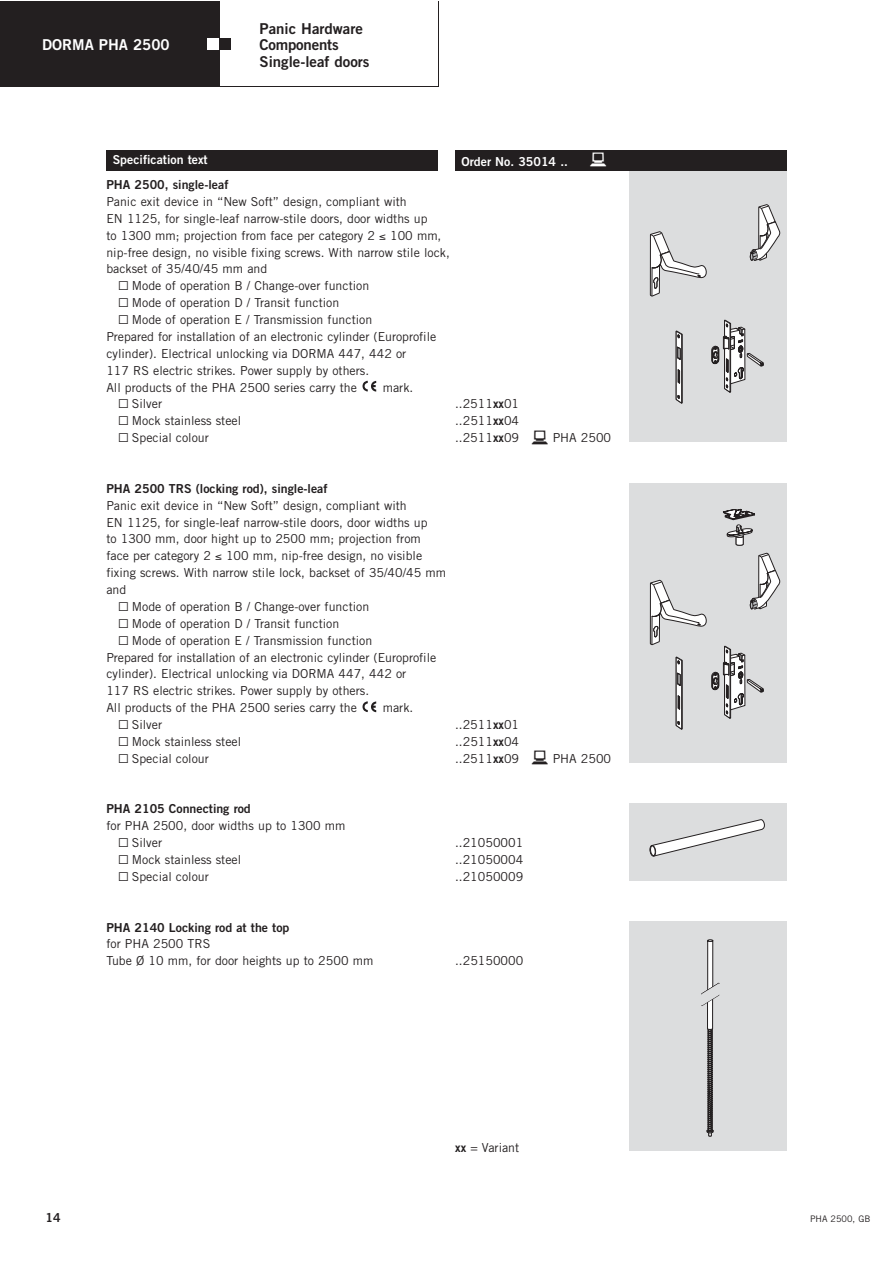
<style>
.page{position:relative;width:893px;height:1263px;background:#fff}
.page>*{position:absolute;margin:0;border:0;box-sizing:border-box;transform-origin:0 0}
.t1{font:15px/16.5px "Trade Gothic Bold Two";color:#231f20}
.t2{font:15px "Trade Gothic Bold Two";color:#fff}
.t3{font:15px "Kasten";color:#fff}
.t4{font:12.3px/16.8px "Trade Gothic";color:#231f20}
.t5{font:12.3px "Trade Gothic Bold Two";color:#231f20}
.t6{font:12.3px "Trade Gothic Bold Two";color:#fff}
.t7{font:9px "Trade Gothic";color:#231f20}
.s1{font-family:"AG Figures+Pi BQ"}
.s2{font-family:"Trade Gothic Bold Two"}
.s3{font-family:"Kasten";font-size:15px}
</style>
<div class="page">
<div style="left:629px;top:167px;width:158px;height:275px;background:#dcddde"></div>
<div style="left:629px;top:483px;width:158px;height:280px;background:#dcddde"></div>
<svg style="left:649px;top:204px;width:131px;height:342px"></svg>
<div style="left:629px;top:804px;width:158px;height:77px;background:#dcddde"></div>
<svg style="left:648px;top:552px;width:132px;height:305px"></svg>
<div style="left:629px;top:922px;width:158px;height:229px;background:#dcddde"></div>
<svg style="left:701px;top:939px;width:19px;height:198px"></svg>
<svg style="left:362px;top:701px;width:14px;height:11px"></svg>
<svg style="left:362px;top:381px;width:14px;height:11px"></svg>
<div style="left:0;top:2px;width:219px;height:85px;background:#231f20"></div>
<div style="left:219px;top:38px;width:12px;height:12px;background:#231f20"></div>
<div style="left:207px;top:38px;width:12px;height:12px;background:#fff"></div>
<div style="left:106px;top:150px;width:332px;height:21px;background:#231f20"></div>
<div style="left:455px;top:150px;width:332px;height:21px;background:#231f20"></div>
<p class="t1" style="left:259px;top:21px;width:112px">Panic Hardware<br>Components<br>Single-leaf doors</p>
<p class="t2" style="left:42px;top:39px;width:129px">DORMA PHA 2500</p>
<p class="t2" style="left:99px;top:39px;width:42px">TS 93</p>
<p class="t1" style="left:261px;top:38px;width:126px">Gleitschienen-<br>Türsch ießersystem</p>
<p class="t6" style="left:113px;top:155px;width:96px">Specification text</p>
<p class="t6" style="left:461px;top:157px;width:108px">Order No. 35014 ..</p>
<p class="t3" style="left:590px;top:152px;width:18px">b</p>
<p class="t5" style="left:106px;top:180px;width:124px">PHA 2500, single-leaf</p>
<p class="t4" style="left:106px;top:194px;width:302px">Panic exit device in “New Soft” design, compliant with</p>
<p class="t4" style="left:106px;top:211px;width:323px">EN 1125, for single-leaf narrow-stile doors, door widths up</p>
<p class="t4" style="left:106px;top:228px;width:336px">to 1300 mm; projection from face per category 2 ≤ 100 mm,</p>
<p class="t4" style="left:106px;top:245px;width:345px">nip-free design, no visible fixing screws. With narrow stile lock,</p>
<p class="t4" style="left:106px;top:262px;width:162px">backset of 35/40/45 mm and</p>
<p class="t4" style="left:119px;top:279px;width:252px"><span class="s1">Y</span> Mode of operation B / Change-over function</p>
<p class="t4" style="left:119px;top:295px;width:222px"><span class="s1">Y</span> Mode of operation D / Transit function</p>
<p class="t4" style="left:119px;top:312px;width:255px"><span class="s1">Y</span> Mode of operation E / Transmission function</p>
<p class="t4" style="left:106px;top:329px;width:331px">Prepared for installation of an electronic cylinder (Europrofile</p>
<p class="t4" style="left:106px;top:346px;width:301px">cylinder). Electrical unlocking via DORMA 447, 442 or</p>
<p class="t4" style="left:106px;top:363px;width:264px">117 RS electric strikes. Power supply by others.</p>
<p class="t4" style="left:106px;top:380px;width:252px">All products of the PHA 2500 series carry the</p>
<p class="t4" style="left:383px;top:380px;width:32px">mark.</p>
<p class="t4" style="left:119px;top:397px;width:44px"><span class="s1">Y</span> Silver</p>
<p class="t4" style="left:455px;top:397px;width:65px">..2511<span class="s2">xx</span>01</p>
<p class="t4" style="left:119px;top:414px;width:124px"><span class="s1">Y</span> Mock stainless steel</p>
<p class="t4" style="left:455px;top:414px;width:65px">..2511<span class="s2">xx</span>04</p>
<p class="t4" style="left:119px;top:430px;width:91px"><span class="s1">Y</span> Special colour</p>
<p class="t4" style="left:455px;top:430px;width:157px">..2511<span class="s2">xx</span>09 <span class="s3">b</span> PHA 2500</p>
<p class="t5" style="left:106px;top:484px;width:223px">PHA 2500 TRS (locking rod), single-leaf</p>
<p class="t4" style="left:106px;top:498px;width:302px">Panic exit device in “New Soft” design, compliant with</p>
<p class="t4" style="left:106px;top:515px;width:323px">EN 1125, for single-leaf narrow-stile doors, door widths up</p>
<p class="t4" style="left:106px;top:532px;width:316px">to 1300 mm, door hight up to 2500 mm; projection from</p>
<p class="t4" style="left:106px;top:549px;width:317px">face per category 2 ≤ 100 mm, nip-free design, no visible</p>
<p class="t4" style="left:106px;top:565px;width:341px">fixing screws. With narrow stile lock, backset of 35/40/45 mm</p>
<p class="t4" style="left:106px;top:582px;width:21px">and</p>
<p class="t4" style="left:119px;top:599px;width:252px"><span class="s1">Y</span> Mode of operation B / Change-over function</p>
<p class="t4" style="left:119px;top:616px;width:222px"><span class="s1">Y</span> Mode of operation D / Transit function</p>
<p class="t4" style="left:119px;top:633px;width:255px"><span class="s1">Y</span> Mode of operation E / Transmission function</p>
<p class="t4" style="left:106px;top:650px;width:331px">Prepared for installation of an electronic cylinder (Europrofile</p>
<p class="t4" style="left:106px;top:667px;width:301px">cylinder). Electrical unlocking via DORMA 447, 442 or</p>
<p class="t4" style="left:106px;top:684px;width:264px">117 RS electric strikes. Power supply by others.</p>
<p class="t4" style="left:106px;top:700px;width:252px">All products of the PHA 2500 series carry the</p>
<p class="t4" style="left:383px;top:700px;width:32px">mark.</p>
<p class="t4" style="left:119px;top:717px;width:44px"><span class="s1">Y</span> Silver</p>
<p class="t4" style="left:455px;top:717px;width:65px">..2511<span class="s2">xx</span>01</p>
<p class="t4" style="left:119px;top:734px;width:124px"><span class="s1">Y</span> Mock stainless steel</p>
<p class="t4" style="left:455px;top:734px;width:65px">..2511<span class="s2">xx</span>04</p>
<p class="t4" style="left:119px;top:751px;width:91px"><span class="s1">Y</span> Special colour</p>
<p class="t4" style="left:455px;top:751px;width:157px">..2511<span class="s2">xx</span>09 <span class="s3">b</span> PHA 2500</p>
<p class="t5" style="left:106px;top:805px;width:146px">PHA 2105 Connecting rod</p>
<p class="t4" style="left:119px;top:819px;width:228px;text-indent:-13px">for PHA 2500, door widths up to 1300 mm<br><span class="s1">Y</span> Silver</p>
<p class="t4" style="left:455px;top:835px;width:70px">..21050001</p>
<p class="t4" style="left:119px;top:852px;width:124px"><span class="s1">Y</span> Mock stainless steel</p>
<p class="t4" style="left:455px;top:852px;width:70px">..21050004</p>
<p class="t4" style="left:119px;top:869px;width:91px"><span class="s1">Y</span> Special colour</p>
<p class="t4" style="left:455px;top:869px;width:70px">..21050009</p>
<p class="t5" style="left:106px;top:923px;width:185px">PHA 2140 Locking rod at the top</p>
<p class="t4" style="left:106px;top:937px;width:268px">for PHA 2500 TRS<br>Tube Ø 10 mm, for door heights up to 2500 mm</p>
<p class="t4" style="left:455px;top:954px;width:70px">..25150000</p>
<p class="t4" style="left:455px;top:1140px;width:66px"><span class="s2">xx</span> = Variant</p>
<p class="t5" style="left:46px;top:1213px;width:17px">14</p>
<p class="t7" style="left:810px;top:1216px;width:62px">PHA 2500, GB</p>
</div>
